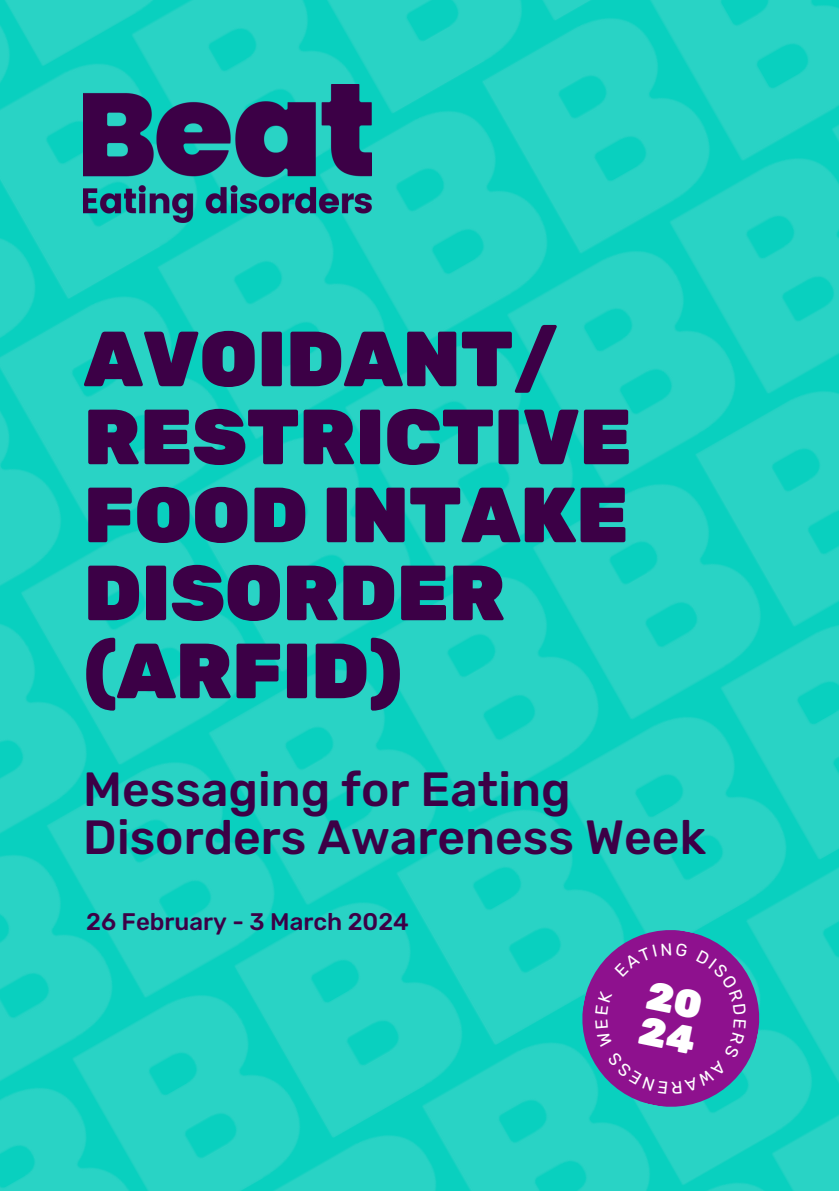
<style>
.page{position:relative;width:839px;height:1191px;background:#fff}
.page>*{position:absolute;margin:0;border:0;box-sizing:border-box;transform-origin:0 0}
.t1{font:900 78px/78px "Rubik";color:#3c0046}
.t2{font:500 48px/48px "Rubik";color:#3c0046}
.t3{font:900 39.2px/35.6px "Rubik";color:#fff}
.t4{font:500 24px "Rubik";color:#3c0046}
</style>
<div class="page">
<img style="left:0;top:0;width:838px;height:1191px">
<img style="left:83px;top:85px;width:288px;height:138px">
<svg style="left:574px;top:922px;width:193px;height:193px;background:#66529f"></svg>
<p class="t1" style="left:84px;top:321px;width:549px">AVOIDANT/<br>RESTRICTIVE<br>FOOD INTAKE<br>DISORDER (ARFID)</p>
<p class="t2" style="left:83px;top:765px;width:624px">Messaging for Eating<br>Disorders Awareness Week</p>
<p class="t4" style="left:86px;top:908px;width:324px">26 February - 3 March 2024</p>
<p class="t3" style="left:649px;top:978px;width:58px;rotate:11deg">20<br>24</p>
</div>
